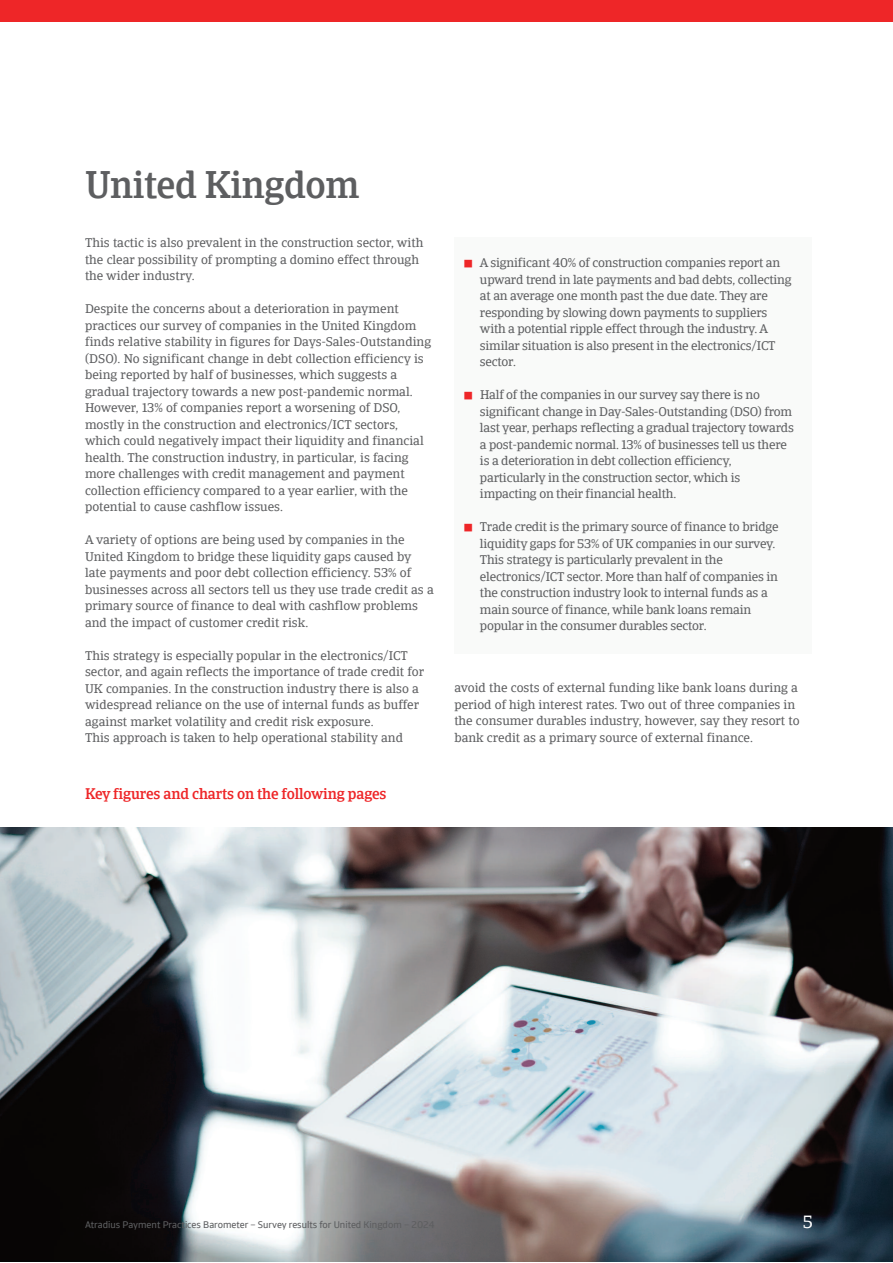
<style>
.page{position:relative;width:893px;height:1263px;background:#fff}
.page>*{position:absolute;margin:0;border:0;box-sizing:border-box;transform-origin:0 0}
.t1{font:500 37.5px "Catalana";letter-spacing:-.01em;color:#5d5e60}
.t2{font:18px "Catalana";color:#fff}
.t3{font:500 15px "Catalana";letter-spacing:-.01em;color:#ee2628}
.t4{font:12.75px/16.5px "Catalana";color:#5d5e60}
.t5{font:9.75px "Catalana Sans";color:#5d5e60}
.s1{font-family:"Menlo";font-weight:700;font-style:italic;color:#ee2628}
</style>
<div class="page">
<img style="left:0;top:827px;width:893px;height:435px">
<div style="left:0;top:0;width:893px;height:21px;background:#ee2628"></div>
<div style="left:455px;top:237px;width:357px;height:417px;background:#f9faf9"></div>
<h1 class="t1" style="left:85px;top:161px;width:276px">United Kingdom</h1>
<p class="t4" style="left:85px;top:234px;width:340px">This tactic is also prevalent in the construction sector, with the clear possibility of prompting a domino effect through the wider industry.</p>
<p class="t4" style="left:85px;top:300px;width:348px">Despite the concerns about a deterioration in payment practices our survey of companies in the United Kingdom finds relative stability in figures for Days-Sales-Outstanding (DSO). No significant change in debt collection efficiency is being reported by half of businesses, which suggests a gradual trajectory towards a new post-pandemic normal.<br>However, 13% of companies report a worsening of DSO, mostly in the construction and electronics/ICT sectors, which could negatively impact their liquidity and financial health. The construction industry, in particular, is facing more challenges with credit management and payment collection efficiency compared to a year earlier, with the potential to cause cashflow issues.</p>
<p class="t4" style="left:85px;top:531px;width:350px">A variety of options are being used by companies in the United Kingdom to bridge these liquidity gaps caused by late payments and poor debt collection efficiency. 53% of businesses across all sectors tell us they use trade credit as a primary source of finance to deal with cashflow problems and the impact of customer credit risk.</p>
<p class="t4" style="left:85px;top:647px;width:340px">This strategy is especially popular in the electronics/ICT sector, and again reflects the importance of trade credit for UK companies. In the construction industry there is also a widespread reliance on the use of internal funds as buffer against market volatility and credit risk exposure.<br>This approach is taken to help operational stability and</p>
<p class="t3" style="left:85px;top:784px;width:303px">Key figures and charts on the following pages</p>
<p class="t4" style="left:480px;top:255px;width:313px;text-indent:-16px"><span class="s1">■</span> A significant 40% of construction companies report an upward trend in late payments and bad debts, collecting at an average one month past the due date. They are responding by slowing down payments to suppliers with a potential ripple effect through the industry. A similar situation is also present in the electronics/ICT sector.</p>
<p class="t4" style="left:480px;top:387px;width:315px;text-indent:-16px"><span class="s1">■</span> Half of the companies in our survey say there is no significant change in Day-Sales-Outstanding (DSO) from last year, perhaps reflecting a gradual trajectory towards a post-pandemic normal. 13% of businesses tell us there is a deterioration in debt collection efficiency, particularly in the construction sector, which is impacting on their financial health.</p>
<p class="t4" style="left:480px;top:519px;width:300px;text-indent:-16px"><span class="s1">■</span> Trade credit is the primary source of finance to bridge liquidity gaps for 53% of UK companies in our survey.<br>This strategy is particularly prevalent in the electronics/ICT sector. More than half of companies in the construction industry look to internal funds as a main source of finance, while bank loans remain popular in the consumer durables sector.</p>
<p class="t4" style="left:454px;top:679px;width:347px">avoid the costs of external funding like bank loans during a period of high interest rates. Two out of three companies in the consumer durables industry, however, say they resort to bank credit as a primary source of external finance.</p>
<p class="t5" style="left:85px;top:1218px;width:351px">Atradius Payment Practices Barometer – Survey results for United Kingdom – 2024</p>
<h2 class="t2" style="left:803px;top:1210px;width:12px">5</h2>
</div>
